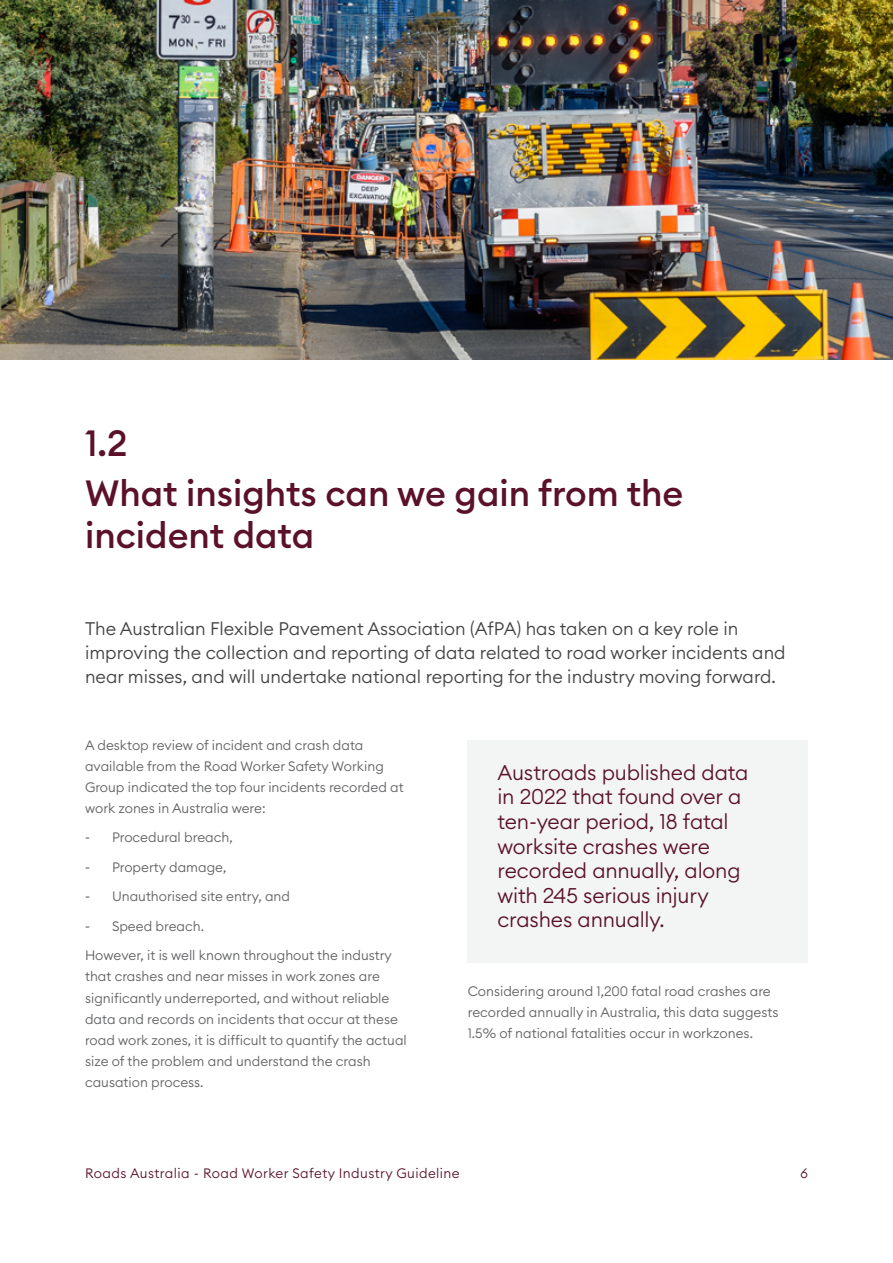
<style>
.page{position:relative;width:893px;height:1263px;background:#fff}
.page>*{position:absolute;margin:0;border:0;box-sizing:border-box;transform-origin:0 0}
.t1{font:500 36px/50.6px "Euclid Circular B";color:#5b112a}
.t2{font:300 21px/24.6px "Euclid Circular B";letter-spacing:-.01em;color:#5b112a}
.t3{font:300 18px/24px "Euclid Circular B";color:#414042}
.t4{font:300 13.5px/21px "Euclid Circular B";color:#5f6062}
.t5{font:300 13.5px "Euclid Circular B";letter-spacing:.03em;color:#5b112a}
.s1{font-family:"Sommet Rounded";font-weight:400}
</style>
<div class="page">
<img style="left:0;top:0;width:893px;height:359px">
<div style="left:468px;top:740px;width:340px;height:222px;background:#f3f4f4"></div>
<h1 class="t1" style="left:85px;top:418px;width:600px">1.2<br>What insights can we gain from the</h1>
<h1 class="t1" style="left:85px;top:510px;width:231px">incident data</h1>
<p class="t3" style="left:85px;top:616px;width:702px">The Australian Flexible Pavement Association (AfPA) has taken on a key role in improving the collection and reporting of data related to road worker incidents and near misses, and will undertake national reporting for the industry moving forward.</p>
<p class="t4" style="left:85px;top:734px;width:320px">A desktop review of incident and crash data available from the Road Worker Safety Working Group indicated the top four incidents recorded at work zones in Australia were:</p>
<p class="t4" style="left:85px;top:827px;width:149px"><span class="s1">-</span> Procedural breach,</p>
<p class="t4" style="left:85px;top:856px;width:143px"><span class="s1">-</span> Property damage,</p>
<p class="t4" style="left:85px;top:886px;width:207px"><span class="s1">-</span> Unauthorised site entry, and</p>
<p class="t4" style="left:85px;top:911px;width:308px;line-height:29.5px"><span class="s1">-</span> Speed breach.<br>However, it is well known throughout the industry</p>
<p class="t4" style="left:85px;top:966px;width:323px">that crashes and near misses in work zones are significantly underreported, and without reliable data and records on incidents that occur at these road work zones, it is difficult to quantify the actual size of the problem and understand the crash causation process.</p>
<h2 class="t2" style="left:497px;top:760px;width:253px">Austroads published data in 2022 that found over a ten-year period, 18 fatal worksite crashes were recorded annually, along with 245 serious injury crashes annually.</h2>
<p class="t4" style="left:468px;top:980px;width:312px">Considering around 1,200 fatal road crashes are recorded annually in Australia, this data suggests<br>1.5% of national fatalities occur in workzones.</p>
<p class="t5" style="left:85px;top:1164px;width:376px">Roads Australia - Road Worker Safety Industry Guideline</p>
<p class="t5" style="left:800px;top:1164px;width:9px">6</p>
</div>
